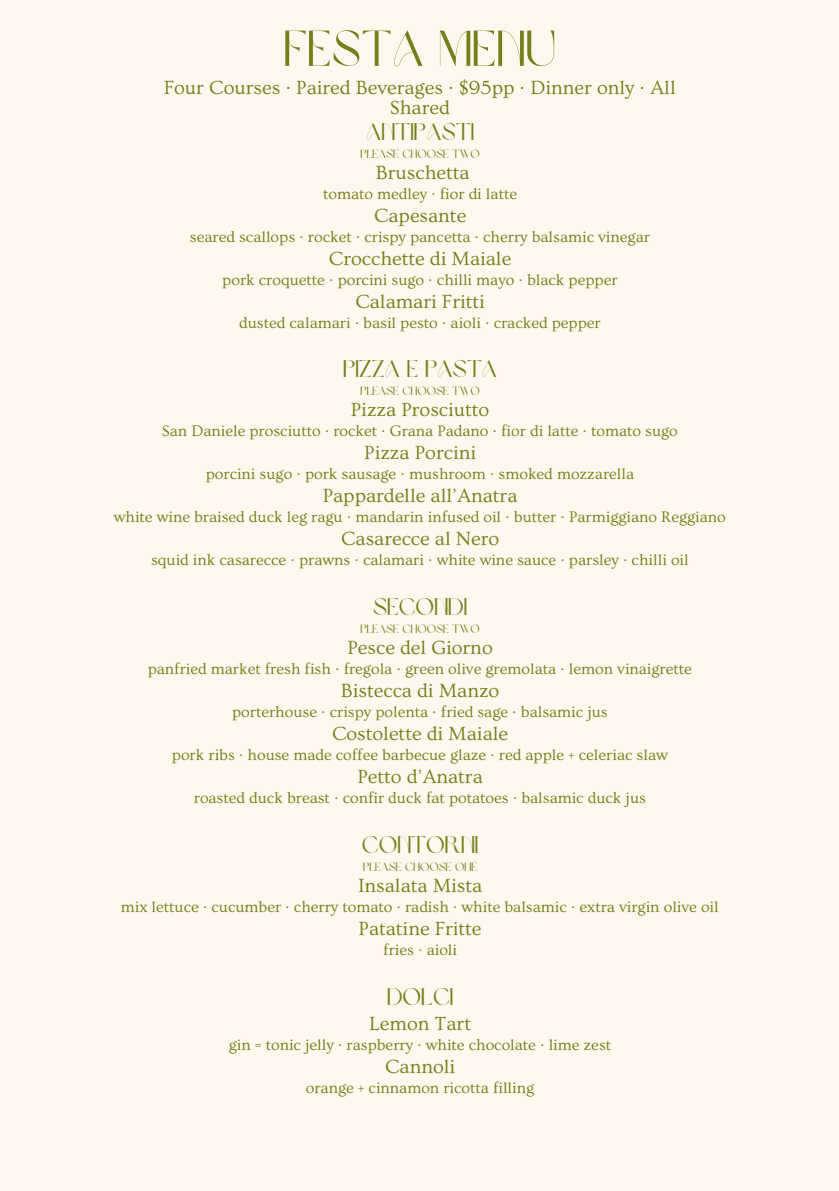
<style>
.page{position:relative;width:839px;height:1191px;background:#fff}
.page>*{position:absolute;margin:0;border:0;box-sizing:border-box;transform-origin:0 0}
.t1{font:50px "Brown Sugar";color:#797d1b}
.t2{font:24px "Brown Sugar";color:#797d1b}
.t3{font:20px/19.6px "Ovo";color:#797d1b;text-align:center}
.t4{font:16px "Ovo";color:#797d1b}
.t5{font:12px "Brown Sugar";color:#797d1b}
</style>
<div class="page">
<div style="left:0;top:0;width:838px;height:1191px;background:#fff8ee"></div>
<h1 class="t1" style="left:283px;top:28px;width:274px">FESTA MENU</h1>
<h1 class="t3" style="left:164px;top:79px;width:513px">Four Courses · Paired Beverages · $95pp · Dinner only · All<br>Shared</h1>
<p class="t2" style="left:366px;top:122px;width:109px">ANTIPASTI</p>
<p class="t5" style="left:360px;top:149px;width:121px">PLEASE CHOOSE TWO</p>
<p class="t3" style="left:376px;top:164px;width:95px">Bruschetta</p>
<p class="t4" style="left:323px;top:186px;width:195px">tomato medley · fior di latte</p>
<p class="t3" style="left:374px;top:207px;width:94px">Capesante</p>
<p class="t4" style="left:190px;top:229px;width:461px">seared scallops · rocket · crispy pancetta · cherry balsamic vinegar</p>
<p class="t3" style="left:329px;top:250px;width:184px">Crocchette di Maiale</p>
<p class="t4" style="left:222px;top:272px;width:397px">pork croquette · porcini sugo · chilli mayo · black pepper</p>
<p class="t3" style="left:355px;top:293px;width:131px">Calamari Fritti</p>
<p class="t4" style="left:239px;top:315px;width:363px">dusted calamari · basil pesto · aioli · cracked pepper</p>
<p class="t2" style="left:343px;top:359px;width:156px">PIZZA E PASTA</p>
<p class="t5" style="left:360px;top:386px;width:121px">PLEASE CHOOSE TWO</p>
<p class="t3" style="left:351px;top:401px;width:140px">Pizza Prosciutto</p>
<p class="t4" style="left:162px;top:423px;width:517px">San Daniele prosciutto · rocket · Grana Padano · fior di latte · tomato sugo</p>
<p class="t3" style="left:364px;top:444px;width:113px">Pizza Porcini</p>
<p class="t4" style="left:206px;top:466px;width:430px">porcini sugo · pork sausage · mushroom · smoked mozzarella</p>
<p class="t3" style="left:323px;top:487px;width:196px">Pappardelle all’Anatra</p>
<p class="t4" style="left:114px;top:509px;width:613px">white wine braised duck leg ragu · mandarin infused oil · butter · Parmiggiano Reggiano</p>
<p class="t3" style="left:341px;top:530px;width:160px">Casarecce al Nero</p>
<p class="t4" style="left:151px;top:552px;width:539px">squid ink casarecce · prawns · calamari · white wine sauce · parsley · chilli oil</p>
<p class="t2" style="left:373px;top:597px;width:96px">SECONDI</p>
<p class="t5" style="left:360px;top:624px;width:121px">PLEASE CHOOSE TWO</p>
<p class="t3" style="left:347px;top:639px;width:147px">Pesce del Giorno</p>
<p class="t4" style="left:148px;top:661px;width:545px">panfried market fresh fish · fregola · green olive gremolata · lemon vinaigrette</p>
<p class="t3" style="left:341px;top:682px;width:160px">Bistecca di Manzo</p>
<p class="t4" style="left:232px;top:704px;width:377px">porterhouse · crispy polenta · fried sage · balsamic jus</p>
<p class="t3" style="left:332px;top:725px;width:177px">Costolette di Maiale</p>
<p class="t4" style="left:172px;top:747px;width:497px">pork ribs · house made coffee barbecue glaze · red apple + celeriac slaw</p>
<p class="t3" style="left:357px;top:768px;width:127px">Petto d’Anatra</p>
<p class="t4" style="left:194px;top:790px;width:453px">roasted duck breast · confir duck fat potatoes · balsamic duck jus</p>
<p class="t2" style="left:362px;top:835px;width:118px">CONTORNI</p>
<p class="t5" style="left:363px;top:862px;width:115px">PLEASE CHOOSE ONE</p>
<p class="t3" style="left:358px;top:877px;width:126px">Insalata Mista</p>
<p class="t4" style="left:121px;top:899px;width:599px">mix lettuce · cucumber · cherry tomato · radish · white balsamic · extra virgin olive oil</p>
<p class="t3" style="left:358px;top:920px;width:124px">Patatine Fritte</p>
<p class="t4" style="left:383px;top:942px;width:75px">fries · aioli</p>
<p class="t2" style="left:387px;top:987px;width:68px">DOLCI</p>
<p class="t3" style="left:369px;top:1015px;width:103px">Lemon Tart</p>
<p class="t4" style="left:229px;top:1037px;width:384px">gin = tonic jelly · raspberry · white chocolate · lime zest</p>
<p class="t3" style="left:385px;top:1058px;width:72px">Cannoli</p>
<p class="t4" style="left:306px;top:1080px;width:230px">orange + cinnamon ricotta filling</p>
</div>
